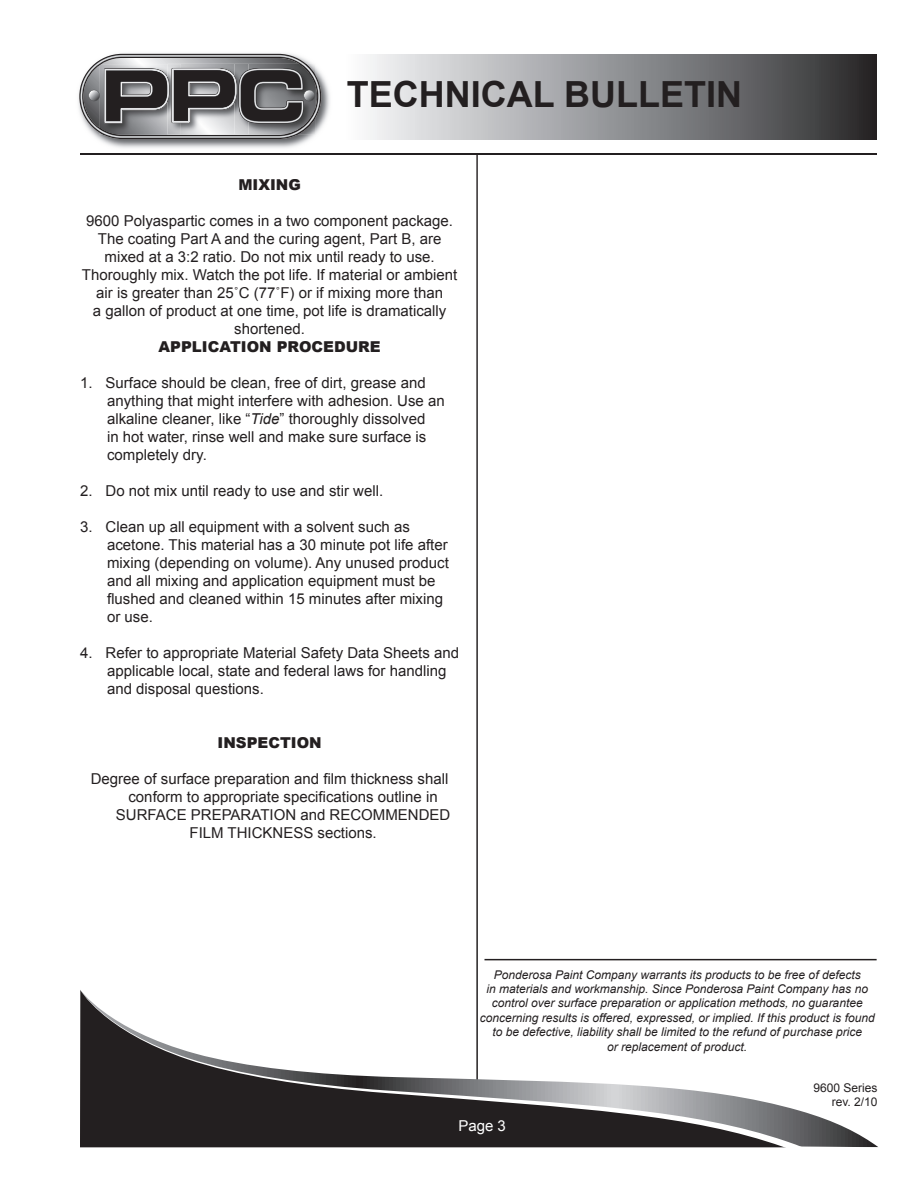
<style>
.page{position:relative;width:918px;height:1188px;background:#fff}
.page>*{position:absolute;margin:0;border:0;box-sizing:border-box;transform-origin:0 0}
.t1{font:700 36px "Arial";color:#231f20}
.t2{font:15px/18px "Arial";color:#231f20}
.t3{font:900 15px "Arial";color:#231f20}
.t4{font:15px "Arial";color:#fff}
.t5{font:italic 12px/14.4px "Arial";color:#231f20;text-align:center}
.t6{font:12px "Arial";color:#231f20}
.s1{font-style:italic}
</style>
<div class="page">
<svg style="left:476px;top:154px;width:2px;height:835px;background:#5e5b5b"></svg>
<div style="left:294px;top:54px;width:583px;height:85px;background:linear-gradient(to right,#fff,#2b2b2e)"></div>
<hr style="left:80px;top:153px;width:797px;height:1px;background:#231f20">
<svg style="left:80px;top:989px;width:798px;height:158px"></svg>
<hr style="left:484px;top:959px;width:393px;height:1px;background:#231f20">
<img style="left:78px;top:53px;width:255px;height:95px">
<svg style="left:79px;top:54px;width:242px;height:85px;background:#7a797b"></svg>
<h1 class="t1" style="left:347px;top:74px;width:397px">TECHNICAL BULLETIN</h1>
<p class="t3" style="left:238px;top:177px;width:64px">MIXING</p>
<p class="t2" style="left:82px;top:212px;width:377px;text-align:center">9600 Polyaspartic comes in a two component package.<br>The coating Part A and the curing agent, Part B, are mixed at a 3:2 ratio. Do not mix until ready to use.<br>Thoroughly mix. Watch the pot life. If material or ambient air is greater than 25˚C (77˚F) or if mixing more than<br>a gallon of product at one time, pot life is dramatically shortened.</p>
<p class="t3" style="left:159px;top:339px;width:224px">APPLICATION PROCEDURE</p>
<p class="t2" style="left:107px;top:374px;width:339px;text-indent:-27px">1. Surface should be clean, free of dirt, grease and anything that might interfere with adhesion. Use an alkaline cleaner, like “<span class="s1">Tide</span>” thoroughly dissolved<br>in hot water, rinse well and make sure surface is completely dry.</p>
<p class="t2" style="left:80px;top:482px;width:305px">2. Do not mix until ready to use and stir well.</p>
<p class="t2" style="left:107px;top:518px;width:343px;text-indent:-27px">3. Clean up all equipment with a solvent such as acetone. This material has a 30 minute pot life after mixing (depending on volume). Any unused product and all mixing and application equipment must be flushed and cleaned within 15 minutes after mixing or use.</p>
<p class="t2" style="left:107px;top:644px;width:354px;text-indent:-27px">4. Refer to appropriate Material Safety Data Sheets and applicable local, state and federal laws for handling and disposal questions.</p>
<p class="t3" style="left:218px;top:735px;width:106px">INSPECTION</p>
<p class="t2" style="left:91px;top:770px;width:359px">Degree of surface preparation and film thickness shall</p>
<p class="t2" style="left:128px;top:788px;width:311px">conform to appropriate specifications outline in</p>
<p class="t2" style="left:116px;top:806px;width:336px">SURFACE PREPARATION and RECOMMENDED</p>
<p class="t2" style="left:190px;top:824px;width:189px">FILM THICKNESS sections.</p>
<p class="t5" style="left:494px;top:967px;width:368px">Ponderosa Paint Company warrants its products to be free of defects</p>
<p class="t5" style="left:480px;top:982px;width:396px">in materials and workmanship. Since Ponderosa Paint Company has no control over surface preparation or application methods, no guarantee concerning results is offered, expressed, or implied. If this product is found to be defective, liability shall be limited to the refund of purchase price<br>or replacement of product.</p>
<p class="t4" style="left:458px;top:1117px;width:49px">Page 3</p>
<p class="t6" style="left:813px;top:1081px;width:66px">9600 Series</p>
<p class="t6" style="left:832px;top:1095px;width:47px">rev. 2/10</p>
</div>
